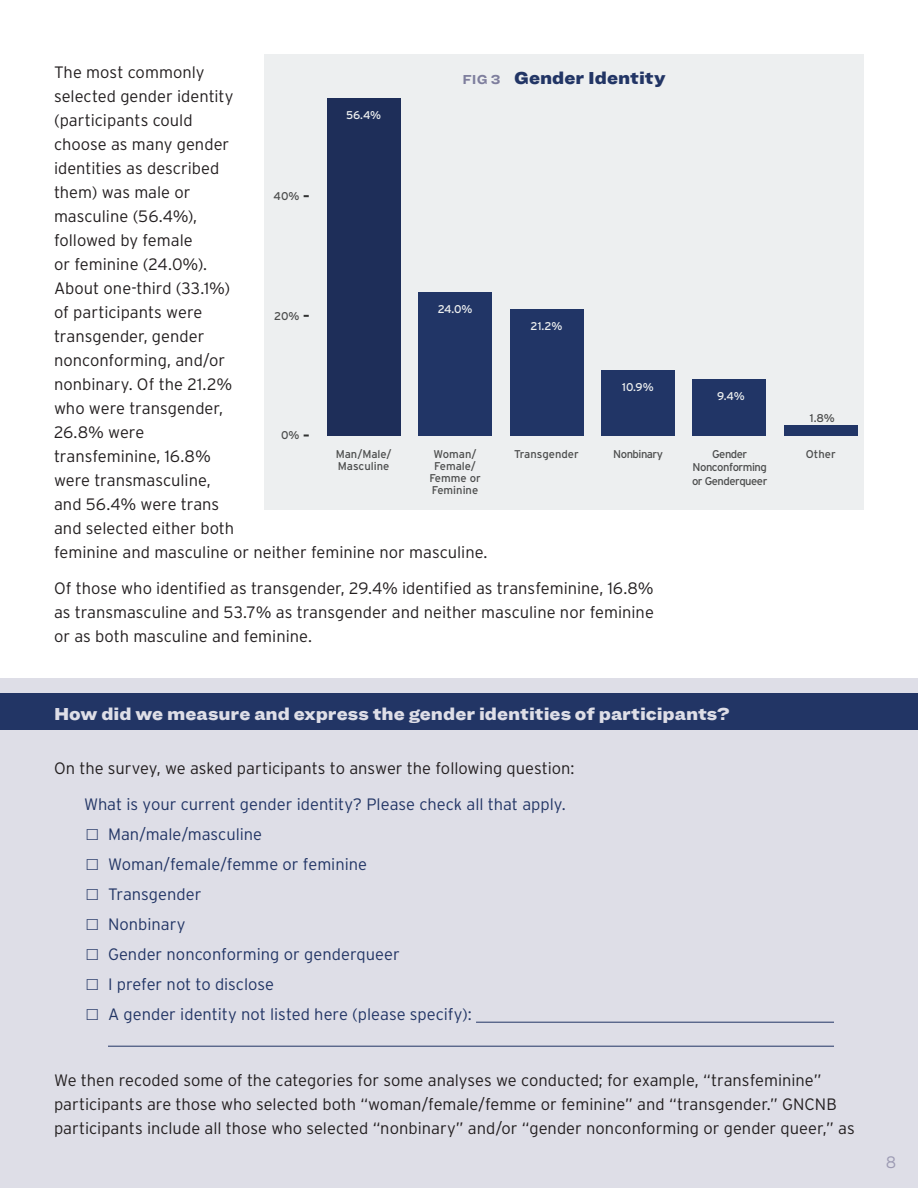
<style>
.page{position:relative;width:918px;height:1188px;background:#fff}
.page>*{position:absolute;margin:0;border:0;box-sizing:border-box;transform-origin:0 0}
.box_title{font:900 18px "Ringside Wide";color:#dedee7}
.graph_title{font:900 18px "Ringside Wide";color:#223565}
.body{font:300 16.5px/24px "Interstate";color:#231f20}
.survey_question{font:300 16.5px "Interstate";color:#223565}
.t1{font:300 16.5px "Interstate";color:#9c9ab3}
.t2{font:11.25px/12.1px "Interstate";letter-spacing:-.005em;color:#4c4d4d}
.t3{font:11.25px/13.5px "Interstate";letter-spacing:-.045em;color:#4c4d4d}
.t4{font:11.25px "Interstate";color:#eef0f0}
.s1{font-weight:700;font-size:13.5px;color:#7e7e9d}
.s2{font-family:"Scala Sans Pro";font-weight:700}
</style>
<div class="page">
<div style="left:0;top:678px;width:918px;height:510px;background:#dedee7"></div>
<div style="left:0;top:694px;width:918px;height:36px;background:#223565"></div>
<hr style="left:476px;top:1022px;width:358px;height:1px;background:#223565">
<hr style="left:108px;top:1046px;width:726px;height:1px;background:#223565">
<div style="left:264px;top:54px;width:600px;height:456px;background:#edeff0"></div>
<div style="left:327px;top:98px;width:73px;height:338px;background:#1e2e59"></div>
<div style="left:419px;top:292px;width:73px;height:144px;background:#213566"></div>
<div style="left:510px;top:309px;width:73px;height:127px;background:#213566"></div>
<div style="left:601px;top:370px;width:74px;height:66px;background:#213566"></div>
<div style="left:693px;top:379px;width:73px;height:57px;background:#213566"></div>
<div style="left:784px;top:425px;width:73px;height:11px;background:#213566"></div>
<svg style="left:304px;top:434px;width:5px;height:3px"></svg>
<p class="body" style="left:54px;top:60px;width:435px">The most commonly<br>selected gender identity<br>(participants could<br>choose as many gender<br>identities as described<br>them) was male or<br>masculine (56.4%),<br>followed by female<br>or feminine (24.0%).<br>About one-third (33.1%)<br>of participants were<br>transgender, gender<br>nonconforming, and/or<br>nonbinary. Of the 21.2%<br>who were transgender,<br>26.8% were<br>transfeminine, 16.8%<br>were transmasculine,<br>and 56.4% were trans<br>and selected either both<br>feminine and masculine or neither feminine nor masculine.</p>
<p class="body" style="left:54px;top:576px;width:601px;text-align:justify">Of those who identified as transgender, 29.4% identified as transfeminine, 16.8% as transmasculine and 53.7% as transgender and neither masculine nor feminine or as both masculine and feminine.</p>
<h4 class="graph_title" style="left:462px;top:64px;width:205px"><span class="s1">Fig 3</span> Gender Identity</h4>
<p class="t4" style="left:346px;top:109px;width:37px">56.4%</p>
<p class="t2" style="left:274px;top:190px;width:27px">40%</p>
<p class="t4" style="left:438px;top:303px;width:36px">24.0%</p>
<p class="t2" style="left:274px;top:310px;width:27px">20%</p>
<p class="t4" style="left:531px;top:319px;width:33px">21.2%</p>
<p class="t4" style="left:622px;top:381px;width:33px">10.9%</p>
<p class="t4" style="left:717px;top:390px;width:29px">9.4%</p>
<p class="t2" style="left:810px;top:412px;width:27px">1.8%</p>
<p class="t2" style="left:281px;top:429px;width:20px">0%</p>
<p class="t2" style="left:336px;top:447px;width:57px">Man/Male/<br>Masculine</p>
<p class="t2" style="left:429px;top:447px;width:53px;text-align:center">Woman/<br>Female/<br>Femme or<br>Feminine</p>
<p class="t2" style="left:514px;top:447px;width:66px">Transgender</p>
<p class="t3" style="left:613px;top:447px;width:51px">Nonbinary</p>
<p class="t2" style="left:712px;top:447px;width:37px">Gender</p>
<p class="t2" style="left:806px;top:447px;width:31px">Other</p>
<p class="t3" style="left:692px;top:460px;width:77px">Nonconforming or Genderqueer</p>
<p class="box_title" style="left:54px;top:700px;width:677px">How did we measure and express the gender identities of participants?</p>
<p class="body" style="left:54px;top:756px;width:522px">On the survey, we asked participants to answer the following question:</p>
<p class="survey_question" style="left:84px;top:795px;width:483px">What is your current gender identity? Please check all that apply.</p>
<p class="survey_question" style="left:84px;top:825px;width:180px"><span class="s2">□</span> Man/male/masculine</p>
<p class="survey_question" style="left:84px;top:855px;width:285px"><span class="s2">□</span> Woman/female/femme or feminine</p>
<p class="survey_question" style="left:84px;top:885px;width:119px"><span class="s2">□</span> Transgender</p>
<p class="survey_question" style="left:84px;top:915px;width:103px"><span class="s2">□</span> Nonbinary</p>
<p class="survey_question" style="left:84px;top:945px;width:317px"><span class="s2">□</span> Gender nonconforming or genderqueer</p>
<p class="survey_question" style="left:84px;top:975px;width:192px"><span class="s2">□</span> I prefer not to disclose</p>
<p class="survey_question" style="left:84px;top:1005px;width:389px"><span class="s2">□</span> A gender identity not listed here (please specify):</p>
<p class="body" style="left:54px;top:1068px;width:802px">We then recoded some of the categories for some analyses we conducted; for example, “transfeminine” participants are those who selected both “woman/female/femme or feminine” and “transgender.” GNCNB participants include all those who selected “nonbinary” and/or “gender nonconforming or gender queer,” as</p>
<p class="t1" style="left:886px;top:1153px;width:12px">8</p>
</div>
